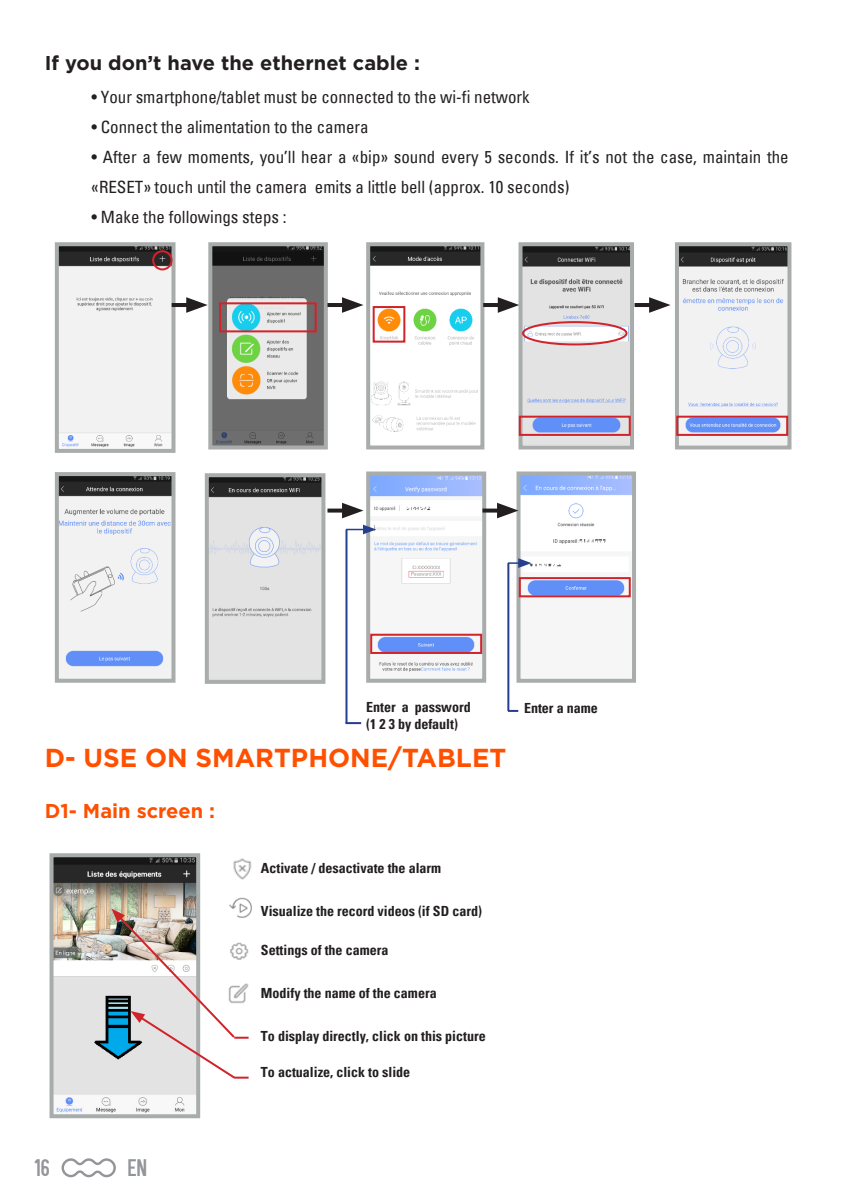
<style>
.page{position:relative;width:851px;height:1202px;background:#fff}
.page>*{position:absolute;margin:0;border:0;box-sizing:border-box;transform-origin:0 0}
.t1{font:700 26px "Gotham";color:#ff5000}
.t2{font:24px "Kenzo";color:#939598}
.t3{font:700 20px "Gotham";color:#231f20}
.t4{font:700 20px "Gotham";color:#ff5000}
.t5{font:condensed 17px/30px "Univers";color:#231f20}
.t6{font:700 condensed 14px "Univers";color:#231f20}
</style>
<div class="page">
<svg style="left:62px;top:1158px;width:54px;height:19px"></svg>
<img style="left:60px;top:247px;width:110px;height:201px">
<div style="left:55px;top:242px;width:120px;height:211px;border:4px solid #a8adac"></div>
<img style="left:213px;top:247px;width:110px;height:197px">
<div style="left:208px;top:242px;width:120px;height:207px;border:4px solid #a8adac"></div>
<img style="left:371px;top:247px;width:108px;height:185px">
<div style="left:366px;top:242px;width:118px;height:207px;border:4px solid #a8adac"></div>
<img style="left:679px;top:247px;width:107px;height:197px">
<div style="left:674px;top:242px;width:117px;height:207px;border:4px solid #a8adac"></div>
<img style="left:523px;top:247px;width:106px;height:197px">
<div style="left:518px;top:242px;width:116px;height:207px;border:4px solid #a8adac"></div>
<img style="left:371px;top:476px;width:110px;height:196px">
<div style="left:366px;top:471px;width:120px;height:212px;border:4px solid #a8adac"></div>
<img style="left:521px;top:476px;width:110px;height:122px">
<div style="left:516px;top:471px;width:120px;height:212px;border:4px solid #a8adac"></div>
<img style="left:60px;top:477px;width:110px;height:201px">
<div style="left:55px;top:472px;width:120px;height:211px;border:4px solid #a8adac"></div>
<img style="left:55px;top:858px;width:140px;height:255px">
<div style="left:50px;top:853px;width:150px;height:265px;border:4px solid #a8adac"></div>
<hr style="left:172px;top:303px;width:22px;height:4px;background:#231f20">
<svg style="left:186px;top:297px;width:22px;height:16px"></svg>
<hr style="left:327px;top:303px;width:22px;height:4px;background:#231f20">
<svg style="left:342px;top:297px;width:21px;height:16px"></svg>
<div style="left:152px;top:250px;width:20px;height:20px;border:2px solid #d1232a;border-radius:50%"></div>
<div style="left:219px;top:302px;width:97px;height:30px;border:2px solid #d1232a"></div>
<img style="left:92px;top:992px;width:19px;height:70px">
<svg style="left:482px;top:509px;width:15px;height:4px"></svg>
<svg style="left:497px;top:503px;width:21px;height:15px"></svg>
<svg style="left:327px;top:509px;width:15px;height:4px"></svg>
<svg style="left:342px;top:503px;width:21px;height:15px"></svg>
<hr style="left:634px;top:303px;width:22px;height:4px;background:#231f20">
<svg style="left:649px;top:297px;width:21px;height:16px"></svg>
<hr style="left:483px;top:303px;width:22px;height:4px;background:#231f20">
<svg style="left:497px;top:297px;width:22px;height:16px"></svg>
<div style="left:372px;top:306px;width:33px;height:37px;border:2px solid #d1232a"></div>
<div style="left:518px;top:416px;width:112px;height:20px;border:2px solid #d1232a"></div>
<div style="left:676px;top:416px;width:112px;height:20px;border:2px solid #d1232a"></div>
<div style="left:522px;top:321px;width:105px;height:24px;border:2px solid #d1232a;border-radius:50%"></div>
<svg style="left:111px;top:909px;width:137px;height:171px"></svg>
<img style="left:233px;top:858px;width:19px;height:22px">
<img style="left:229px;top:897px;width:23px;height:21px">
<div style="left:370px;top:634px;width:112px;height:20px;border:2px solid #d1232a"></div>
<img style="left:210px;top:478px;width:110px;height:201px">
<div style="left:205px;top:473px;width:120px;height:211px;border:4px solid #a8adac"></div>
<div style="left:518px;top:577px;width:112px;height:20px;border:2px solid #d1232a"></div>
<svg style="left:508px;top:558px;width:23px;height:10px"></svg>
<svg style="left:346px;top:525px;width:30px;height:9px"></svg>
<hr style="left:507px;top:563px;width:2px;height:148px;background:#253f8e">
<hr style="left:345px;top:529px;width:2px;height:194px;background:#253f8e">
<svg style="left:345px;top:722px;width:16px;height:2px"></svg>
<svg style="left:508px;top:710px;width:10px;height:2px"></svg>
<p class="t3" style="left:45px;top:49px;width:376px">If you don’t have the ethernet cable :</p>
<p class="t5" style="left:91px;top:81px;width:440px">• Your smartphone/tablet must be connected to the wi-fi network</p>
<p class="t5" style="left:91px;top:111px;width:278px">• Connect the alimentation to the camera</p>
<p class="t5" style="left:91px;top:141px;width:698px">• After a few moments, you’ll hear a «bip» sound every 5 seconds. If it’s not the case, maintain the «RESET» touch until the camera emits a little bell (approx. 10 seconds)</p>
<p class="t5" style="left:91px;top:201px;width:196px">• Make the followings steps :</p>
<p class="t6" style="left:366px;top:698px;width:106px">Enter a password</p>
<p class="t6" style="left:524px;top:699px;width:75px">Enter a name</p>
<p class="t6" style="left:366px;top:715px;width:93px">(1 2 3 by default)</p>
<h1 class="t1" style="left:45px;top:741px;width:463px">D- USE ON SMARTPHONE/TABLET</h1>
<p class="t4" style="left:45px;top:797px;width:172px">D1- Main screen :</p>
<h2 class="t2" style="left:34px;top:1154px;width:17px">16</h2>
<h2 class="t2" style="left:128px;top:1154px;width:21px">EN</h2>
<p class="t6" style="left:261px;top:860px;width:182px">Activate / desactivate the alarm</p>
<p class="t6" style="left:261px;top:902px;width:222px">Visualize the record videos (if SD card)</p>
<p class="t6" style="left:261px;top:941px;width:129px">Settings of the camera</p>
<p class="t6" style="left:261px;top:984px;width:177px">Modify the name of the camera</p>
<p class="t6" style="left:261px;top:1027px;width:226px">To display directly, click on this picture</p>
<p class="t6" style="left:261px;top:1063px;width:151px">To actualize, click to slide</p>
</div>
